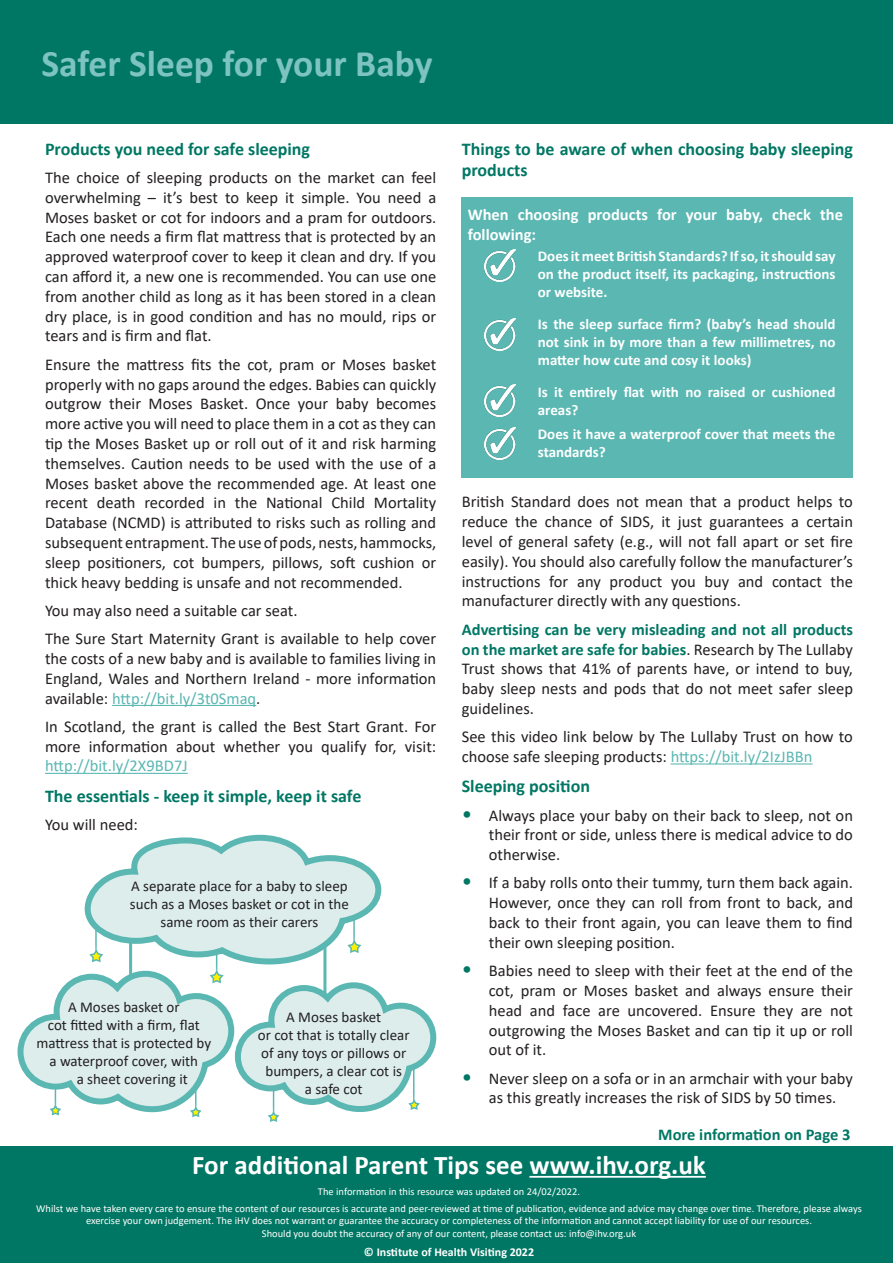
<style>
.page{position:relative;width:893px;height:1263px;background:#fff}
.page>*{position:absolute;margin:0;border:0;box-sizing:border-box;transform-origin:0 0}
.t1{font:700 37.5px "Calibri";color:#7dc3c0}
.t2{font:700 27px "Calibri";color:#fff}
.t3{font:700 18px/21.6px "Calibri";color:#007764}
.t4{font:16.5px/19.8px "Calibri";color:#231f20;text-align:justify}
.t5{font:700 16.5px/19.8px "Calibri";color:#fff}
.t6{font:700 16.5px "Calibri";color:#007764}
.t7{font:700 15px/18px "Calibri";color:#fff;text-align:justify}
.t8{font:15px/18px "Calibri";color:#231f20;text-align:center}
.t9{font:700 12px "Calibri";color:#fff}
.t10{font:10.5px/16.8px "Calibri";color:#fff;text-align:center}
.s1{color:#5ab7b2}
.s2{font-weight:700;color:#007764}
.s3{font-size:21px;color:#007764}
</style>
<div class="page">
<div style="left:0;top:1146px;width:893px;height:117px;background:#007764"></div>
<hr style="left:529px;top:1176px;width:177px;height:2px;background:#fff">
<hr style="left:112px;top:705px;width:144px;height:1px;background:#5ab7b2">
<hr style="left:45px;top:773px;width:143px;height:1px;background:#5ab7b2">
<hr style="left:671px;top:763px;width:141px;height:1px;background:#5ab7b2">
<div style="left:0;top:0;width:893px;height:123px;background:#007764"></div>
<div style="left:462px;top:197px;width:391px;height:281px;background:#5ab7b2"></div>
<img style="left:485px;top:249px;width:31px;height:32px">
<img style="left:485px;top:319px;width:31px;height:32px">
<img style="left:485px;top:385px;width:31px;height:32px">
<img style="left:485px;top:427px;width:31px;height:32px">
<svg style="left:17px;top:834px;width:420px;height:288px"></svg>
<p class="t1" style="left:41px;top:37px;width:393px">Safer Sleep for your Baby</p>
<p class="t3" style="left:45px;top:138px;width:267px">Products you need for safe sleeping</p>
<p class="t4" style="left:45px;top:167px;width:393px">The choice of sleeping products on the market can feel overwhelming – it’s best to keep it simple. You need a Moses basket or cot for indoors and a pram for outdoors.<br>Each one needs a firm flat mattress that is protected by an approved waterproof cover to keep it clean and dry. If you can afford it, a new one is recommended. You can use one from another child as long as it has been stored in a clean dry place, is in good condition and has no mould, rips or tears and is firm and flat.</p>
<p class="t4" style="left:45px;top:354px;width:393px">Ensure the mattress fits the cot, pram or Moses basket properly with no gaps around the edges. Babies can quickly outgrow their Moses Basket. Once your baby becomes more active you will need to place them in a cot as they can tip the Moses Basket up or roll out of it and risk harming themselves. Caution needs to be used with the use of a Moses basket above the recommended age. At least one recent death recorded in the National Child Mortality Database (NCMD) is attributed to risks such as rolling and subsequent entrapment. The use of pods, nests, hammocks, sleep positioners, cot bumpers, pillows, soft cushion or thick heavy bedding is unsafe and not recommended.</p>
<p class="t4" style="left:45px;top:600px;width:254px">You may also need a suitable car seat.</p>
<p class="t4" style="left:45px;top:628px;width:393px">The Sure Start Maternity Grant is available to help cover the costs of a new baby and is available to families living in England, Wales and Northern Ireland - more information available: <span class="s1">http://bit.ly/3t0Smaq</span>.</p>
<p class="t4" style="left:45px;top:716px;width:393px">In Scotland, the grant is called the Best Start Grant. For more information about whether you qualify for, visit: <span class="s1">http://bit.ly/2X9BD7J</span></p>
<p class="t3" style="left:45px;top:784px;width:318px">The essentials - keep it simple, keep it safe</p>
<p class="t4" style="left:45px;top:814px;width:94px">You will need:</p>
<p class="t8" style="left:130px;top:876px;width:220px">A separate place for a baby to sleep such as a Moses basket or cot in the same room as their carers</p>
<p class="t8" style="left:68px;top:997px;width:113px">A Moses basket or</p>
<p class="t8" style="left:36px;top:1015px;width:176px">cot fitted with a firm, flat mattress that is protected by a waterproof cover, with</p>
<p class="t8" style="left:77px;top:1069px;width:113px">a sheet covering it</p>
<p class="t8" style="left:286px;top:1007px;width:97px">A Moses basket</p>
<p class="t8" style="left:258px;top:1025px;width:153px">or cot that is totally clear</p>
<p class="t8" style="left:261px;top:1043px;width:147px;text-align:left">of any toys or pillows or bumpers, a clear cot is</p>
<p class="t8" style="left:305px;top:1079px;width:59px">a safe cot</p>
<p class="t3" style="left:462px;top:138px;width:393px">Things to be aware of when choosing baby sleeping products</p>
<p class="t5" style="left:468px;top:204px;width:377px">When choosing products for your baby, check the following:</p>
<p class="t7" style="left:538px;top:247px;width:299px">Does it meet British Standards? If so, it should say on the product itself, its packaging, instructions or website.</p>
<p class="t7" style="left:538px;top:315px;width:299px">Is the sleep surface firm? (baby’s head should not sink in by more than a few millimetres, no matter how cute and cosy it looks)</p>
<p class="t7" style="left:538px;top:383px;width:299px">Is it entirely flat with no raised or cushioned areas?</p>
<p class="t7" style="left:538px;top:424px;width:299px">Does it have a waterproof cover that meets the standards?</p>
<p class="t4" style="left:462px;top:492px;width:393px">British Standard does not mean that a product helps to reduce the chance of SIDS, it just guarantees a certain level of general safety (e.g., will not fall apart or set fire easily). You should also carefully follow the manufacturer’s instructions for any product you buy and contact the manufacturer directly with any questions.</p>
<p class="t4" style="left:462px;top:619px;width:393px"><span class="s2">Advertising can be very misleading and not all products on the market are safe for babies</span>. Research by The Lullaby Trust shows that 41% of parents have, or intend to buy, baby sleep nests and pods that do not meet safer sleep guidelines.</p>
<p class="t4" style="left:462px;top:726px;width:393px">See this video link below by The Lullaby Trust on how to choose safe sleeping products: <span class="s1">https://bit.ly/2IzJBBn</span></p>
<p class="t3" style="left:462px;top:775px;width:130px">Sleeping position</p>
<p class="t4" style="left:489px;top:805px;width:366px;text-indent:-27px"><span class="s3">•</span> Always place your baby on their back to sleep, not on their front or side, unless there is medical advice to do otherwise.</p>
<p class="t4" style="left:489px;top:873px;width:366px;text-indent:-27px"><span class="s3">•</span> If a baby rolls onto their tummy, turn them back again.<br>However, once they can roll from front to back, and back to their front again, you can leave them to find their own sleeping position.</p>
<p class="t4" style="left:489px;top:960px;width:366px;text-indent:-27px"><span class="s3">•</span> Babies need to sleep with their feet at the end of the cot, pram or Moses basket and always ensure their head and face are uncovered. Ensure they are not outgrowing the Moses Basket and can tip it up or roll out of it.</p>
<p class="t4" style="left:489px;top:1068px;width:366px;text-indent:-27px"><span class="s3">•</span> Never sleep on a sofa or in an armchair with your baby as this greatly increases the risk of SIDS by 50 times.</p>
<p class="t6" style="left:658px;top:1123px;width:194px">More information on Page 3</p>
<h2 class="t2" style="left:192px;top:1146px;width:515px">For additional Parent Tips see www.ihv.org.uk</h2>
<p class="t10" style="left:36px;top:1183px;width:827px">The information in this resource was updated on 24/02/2022.<br>Whilst we have taken every care to ensure the content of our resources is accurate and peer-reviewed at time of publication, evidence and advice may change over time. Therefore, please always</p>
<p class="t10" style="left:86px;top:1214px;width:727px;line-height:12.6px">exercise your own judgement. The iHV does not warrant or guarantee the accuracy or completeness of the information and cannot accept liability for use of our resources.<br>Should you doubt the accuracy of any of our content, please contact us: info@ihv.org.uk</p>
<p class="t9" style="left:364px;top:1243px;width:172px">© Institute of Health Visiting 2022</p>
</div>
